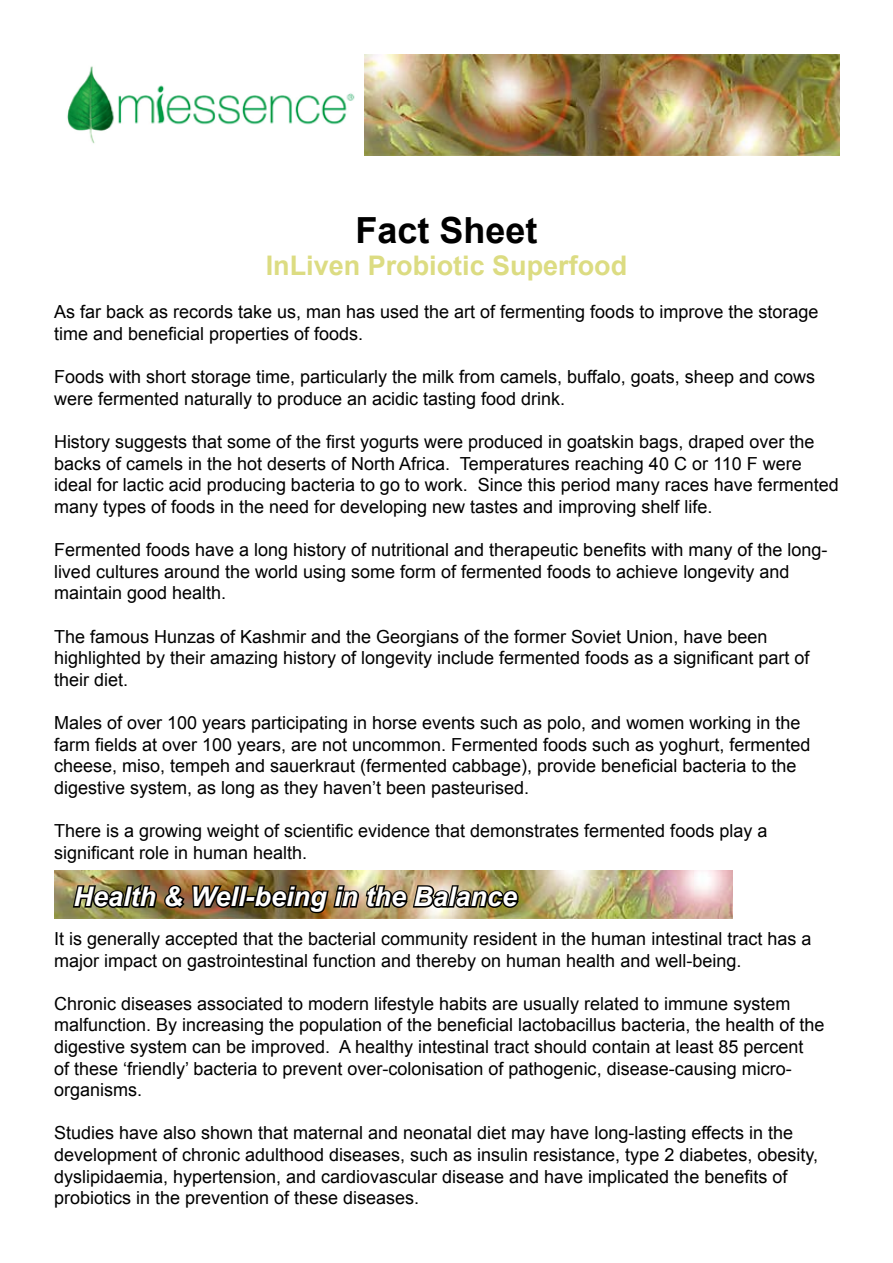
<style>
.page{position:relative;width:893px;height:1263px;background:#fff}
.page>*{position:absolute;margin:0;border:0;box-sizing:border-box;transform-origin:0 0}
.t1{font:700 36px "Arial";color:#000}
.t2{font:italic 700 27px "Arial";color:#fff}
.t3{font:700 27px "Arial";color:#dcdc82}
.t4{font:18px/21.6px "Arial";color:#000}
</style>
<div class="page">
<img style="left:67px;top:54px;width:772px;height:102px">
<img style="left:54px;top:870px;width:678px;height:48px">
<img style="left:71px;top:880px;width:450px;height:35px">
<h1 class="t1" style="left:355px;top:206px;width:184px">Fact Sheet</h1>
<h2 class="t3" style="left:266px;top:248px;width:363px">InLiven Probiotic Superfood</h2>
<p class="t4" style="left:54px;top:302px;width:766px">As far back as records take us, man has used the art of fermenting foods to improve the storage time and beneficial properties of foods.</p>
<p class="t4" style="left:54px;top:366px;width:762px">Foods with short storage time, particularly the milk from camels, buffalo, goats, sheep and cows were fermented naturally to produce an acidic tasting food drink.</p>
<p class="t4" style="left:54px;top:431px;width:786px">History suggests that some of the first yogurts were produced in goatskin bags, draped over the backs of camels in the hot deserts of North Africa. Temperatures reaching 40 C or 110 F were ideal for lactic acid producing bacteria to go to work. Since this period many races have fermented many types of foods in the need for developing new tastes and improving shelf life.</p>
<p class="t4" style="left:54px;top:539px;width:775px">Fermented foods have a long history of nutritional and therapeutic benefits with many of the long&shy;lived cultures around the world using some form of fermented foods to achieve longevity and maintain good health.</p>
<p class="t4" style="left:54px;top:626px;width:757px">The famous Hunzas of Kashmir and the Georgians of the former Soviet Union, have been highlighted by their amazing history of longevity include fermented foods as a significant part of their diet.</p>
<p class="t4" style="left:54px;top:712px;width:758px">Males of over 100 years participating in horse events such as polo, and women working in the farm fields at over 100 years, are not uncommon. Fermented foods such as yoghurt, fermented cheese, miso, tempeh and sauerkraut (fermented cabbage), provide beneficial bacteria to the digestive system, as long as they haven’t been pasteurised.</p>
<p class="t4" style="left:54px;top:820px;width:715px">There is a growing weight of scientific evidence that demonstrates fermented foods play a significant role in human health.</p>
<h2 class="t2" style="left:74px;top:879px;width:445px">Health &amp; Well-being in the Balance</h2>
<p class="t4" style="left:54px;top:928px;width:759px">It is generally accepted that the bacterial community resident in the human intestinal tract has a major impact on gastrointestinal function and thereby on human health and well-being.</p>
<p class="t4" style="left:54px;top:993px;width:772px">Chronic diseases associated to modern lifestyle habits are usually related to immune system malfunction. By increasing the population of the beneficial lactobacillus bacteria, the health of the digestive system can be improved. A healthy intestinal tract should contain at least 85 percent<br>of these ‘friendly’ bacteria to prevent over-colonisation of pathogenic, disease-causing micro&shy;organisms.</p>
<p class="t4" style="left:54px;top:1122px;width:766px">Studies have also shown that maternal and neonatal diet may have long-lasting effects in the development of chronic adulthood diseases, such as insulin resistance, type 2 diabetes, obesity, dyslipidaemia, hypertension, and cardiovascular disease and have implicated the benefits of probiotics in the prevention of these diseases.</p>
</div>
